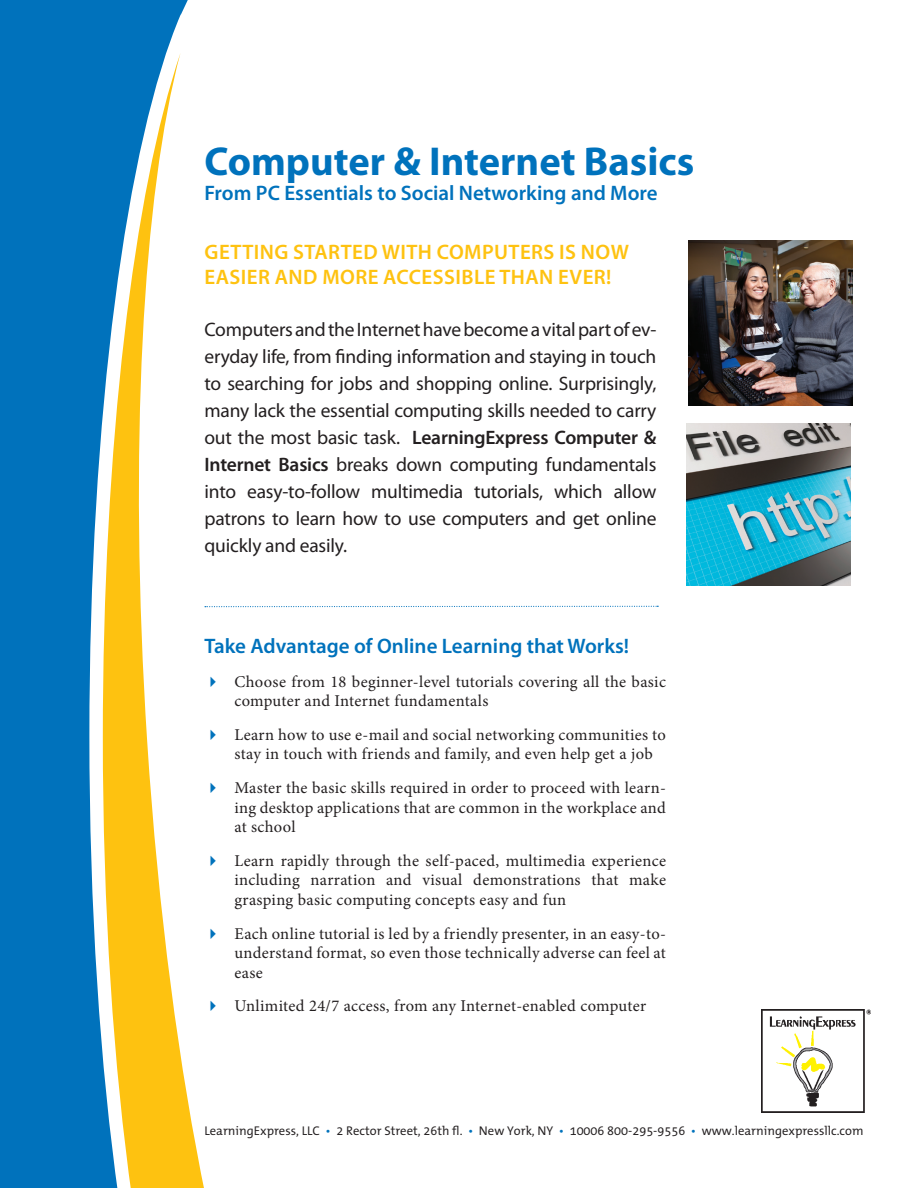
<style>
.page{position:relative;width:918px;height:1188px;background:#fff}
.page>*{position:absolute;margin:0;border:0;box-sizing:border-box;transform-origin:0 0}
.t1{font:700 40.5px "Myriad Pro";color:#0072bc}
.t2{font:600 21px "Myriad Pro";color:#0072bc}
.t3{font:600 21px/25.2px "Myriad Pro";letter-spacing:.02em;color:#fec210}
.t4{font:19.5px/27px "Myriad Pro";letter-spacing:-.01em;color:#231f20;text-align:justify}
.t5{font:16.5px/19.8px "Minion Pro";letter-spacing:.015em;color:#231f20;text-align:justify}
.t6{font:12.6px "The Mix Office";color:#231f20}
.s1{font-weight:600}
.s2{color:#0072bc}
</style>
<div class="page">
<svg style="left:0;top:0;width:205px;height:1188px;fill:#0072bc"></svg>
<img style="left:761px;top:1009px;width:110px;height:103px">
<img style="left:688px;top:241px;width:165px;height:164px">
<svg style="left:205px;top:606px;width:453px;height:1px"></svg>
<img style="left:686px;top:423px;width:164px;height:163px">
<h1 class="t1" style="left:204px;top:135px;width:491px">Computer &amp; Internet Basics</h1>
<p class="t2" style="left:204px;top:179px;width:455px">From PC Essentials to Social Networking and More</p>
<p class="t3" style="left:205px;top:239px;width:426px">Getting started with computers is now easier and more accessible than ever!</p>
<p class="t4" style="left:204px;top:316px;width:454px">Computers and the Internet have become a vital part of ev&shy;eryday life, from finding information and staying in touch to searching for jobs and shopping online. Surprisingly, many lack the essential computing skills needed to carry out the most basic task. <span class="s1">LearningExpress Computer &amp; Internet Basics</span> breaks down computing fundamentals into easy-to-follow multimedia tutorials, which allow patrons to learn how to use computers and get online quickly and easily.</p>
<p class="t2" style="left:204px;top:633px;width:426px">Take Advantage of Online Learning that Works!</p>
<p class="t5" style="left:234px;top:671px;width:433px;text-indent:-30px"><span class="s2">✔</span> Choose from 18 beginner-level tutorials covering all the basic computer and Internet fundamentals</p>
<p class="t5" style="left:234px;top:725px;width:433px;text-indent:-30px"><span class="s2">✔</span> Learn how to use e-mail and social networking communities to stay in touch with friends and family, and even help get a job</p>
<p class="t5" style="left:234px;top:778px;width:433px;text-indent:-30px"><span class="s2">✔</span> Master the basic skills required in order to proceed with learn&shy;ing desktop applications that are common in the workplace and at school</p>
<p class="t5" style="left:234px;top:851px;width:433px;text-indent:-30px"><span class="s2">✔</span> Learn rapidly through the self-paced, multimedia experience including narration and visual demonstrations that make grasping basic computing concepts easy and fun</p>
<p class="t5" style="left:234px;top:923px;width:433px;text-indent:-30px"><span class="s2">✔</span> Each online tutorial is led by a friendly presenter, in an easy-to&shy;understand format, so even those technically adverse can feel at ease</p>
<p class="t5" style="left:204px;top:996px;width:443px"><span class="s2">✔</span> Unlimited 24/7 access, from any Internet-enabled computer</p>
<p class="t6" style="left:204px;top:1124px;width:661px">LearningExpress, LLC <span class="s2">•</span> 2 Rector Street, 26th fl. <span class="s2">•</span> New York, NY <span class="s2">•</span> 10006 800-295-9556 <span class="s2">•</span> www.learningexpressllc.com</p>
</div>
